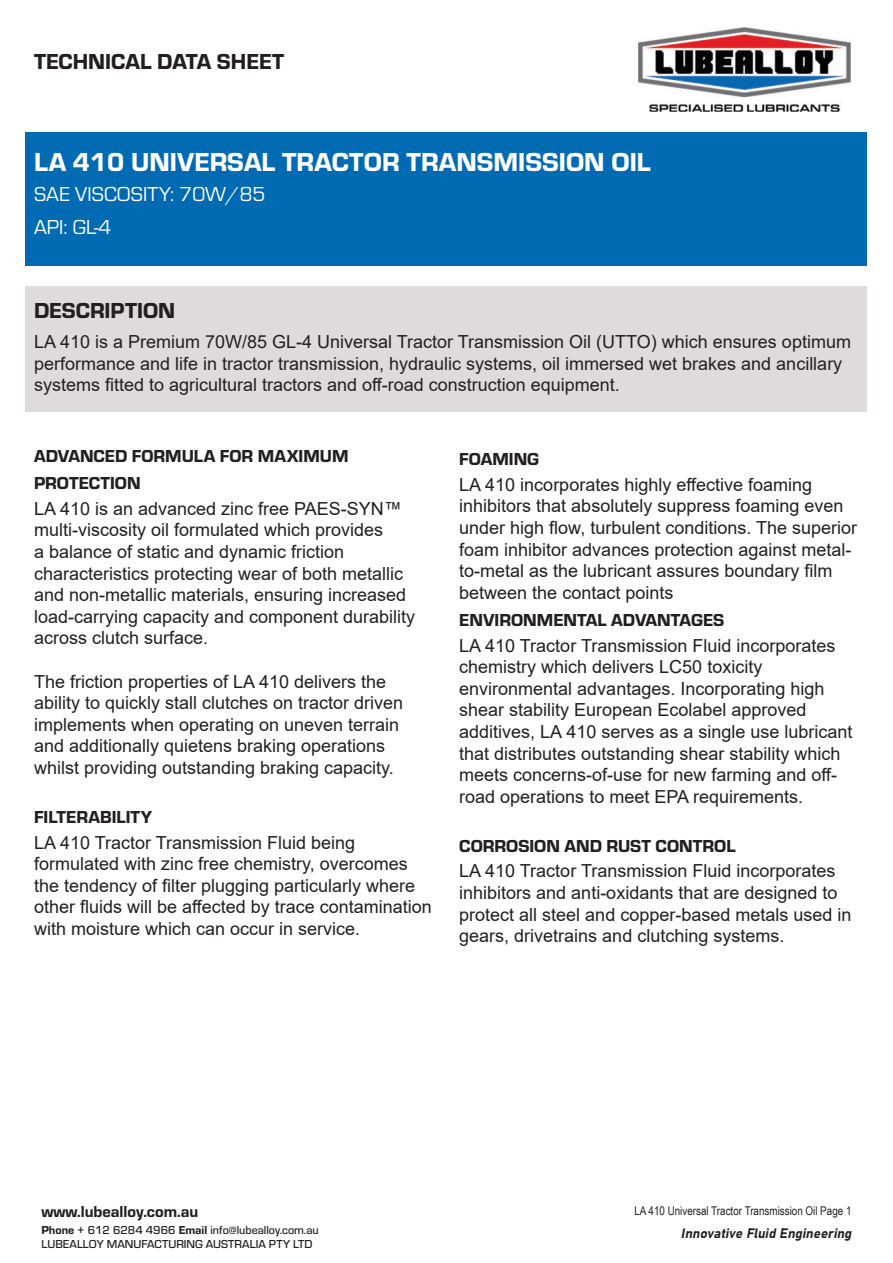
<style>
.page{position:relative;width:893px;height:1263px;background:#fff}
.page>*{position:absolute;margin:0;border:0;box-sizing:border-box;transform-origin:0 0}
.Sub_Header{font:27px "Eurostile Hea";color:#fff}
.Main_Header{font:22.5px "Eurostile Hea";color:#231f20}
.Sub_Header-2{font:22.5px "Eurostile Hea";color:#231f20}
.Sub_Header-3{font:21px "Eurostile";color:#fff}
.Body{font:18px/21.6px "Arial";color:#231f20}
.Sub_Header-4{font:18px/27px "Eurostile Hea";color:#231f20}
.t1{font:16.5px "Eurostile Hea";color:#231f20}
.t2{font:italic 13.5px "Bahnschrift";color:#231f20}
.t3{font:500 12px/14.4px "Eurostile";color:#231f20}
.t4{font:12px "Arial Narrow";color:#231f20}
.s1{font-family:"Eurostile Hea";font-weight:400}
</style>
<div class="page">
<img style="left:638px;top:28px;width:212px;height:83px">
<div style="left:26px;top:133px;width:841px;height:133px;background:#006ab2"></div>
<div style="left:26px;top:286px;width:841px;height:126px;background:#dfdbdb"></div>
<p class="Main_Header" style="left:34px;top:46px;width:252px">TECHNICAL DATA SHEET</p>
<p class="Sub_Header" style="left:34px;top:143px;width:618px">LA 410 UNIVERSAL TRACTOR TRANSMISSION OIL</p>
<p class="Sub_Header-3" style="left:34px;top:179px;width:233px">SAE VISCOSITY: 70W/85</p>
<p class="Sub_Header-3" style="left:34px;top:213px;width:79px">API: GL-4</p>
<p class="Sub_Header-2" style="left:34px;top:295px;width:143px">DESCRIPTION</p>
<p class="Body" style="left:34px;top:331px;width:818px">LA 410 is a Premium 70W/85 GL-4 Universal Tractor Transmission Oil (UTTO) which ensures optimum performance and life in tractor transmission, hydraulic systems, oil immersed wet brakes and ancillary systems fitted to agricultural tractors and off-road construction equipment.</p>
<p class="Sub_Header-4" style="left:34px;top:441px;width:316px">ADVANCED FORMULA FOR MAXIMUM<br>PROTECTION</p>
<p class="Body" style="left:34px;top:498px;width:383px">LA 410 is an advanced zinc free PAES-SYN™ multi-viscosity oil formulated which provides<br>a balance of static and dynamic friction characteristics protecting wear of both metallic and non-metallic materials, ensuring increased load-carrying capacity and component durability across clutch surface.</p>
<p class="Body" style="left:34px;top:670px;width:371px">The friction properties of LA 410 delivers the ability to quickly stall clutches on tractor driven implements when operating on uneven terrain and additionally quietens braking operations whilst providing outstanding braking capacity.</p>
<p class="Sub_Header-4" style="left:34px;top:802px;width:120px">FILTERABILITY</p>
<p class="Body" style="left:34px;top:831px;width:399px">LA 410 Tractor Transmission Fluid being formulated with zinc free chemistry, overcomes the tendency of filter plugging particularly where other fluids will be affected by trace contamination with moisture which can occur in service.</p>
<p class="Sub_Header-4" style="left:459px;top:444px;width:81px">FOAMING</p>
<p class="Body" style="left:459px;top:474px;width:399px">LA 410 incorporates highly effective foaming inhibitors that absolutely suppress foaming even under high flow, turbulent conditions. The superior foam inhibitor advances protection against metal&shy;to-metal as the lubricant assures boundary film between the contact points</p>
<p class="Sub_Header-4" style="left:459px;top:605px;width:267px">ENVIRONMENTAL ADVANTAGES</p>
<p class="Body" style="left:459px;top:634px;width:395px">LA 410 Tractor Transmission Fluid incorporates chemistry which delivers LC50 toxicity environmental advantages. Incorporating high shear stability European Ecolabel approved additives, LA 410 serves as a single use lubricant that distributes outstanding shear stability which meets concerns-of-use for new farming and off&shy;road operations to meet EPA requirements.</p>
<p class="Sub_Header-4" style="left:459px;top:831px;width:278px">CORROSION AND RUST CONTROL</p>
<p class="Body" style="left:459px;top:860px;width:394px">LA 410 Tractor Transmission Fluid incorporates inhibitors and anti-oxidants that are designed to protect all steel and copper-based metals used in gears, drivetrains and clutching systems.</p>
<p class="t1" style="left:41px;top:1200px;width:158px">www.lubealloy.com.au</p>
<p class="t3" style="left:41px;top:1222px;width:279px"><span class="s1">Phone</span> + 612 6284 4966 <span class="s1">Email</span> info@lubealloy.com.au<br>LUBEALLOY MANUFACTURING AUSTRALIA PTY LTD</p>
<p class="t4" style="left:634px;top:1202px;width:219px">LA 410 Universal Tractor Transmission Oil Page 1</p>
<p class="t2" style="left:681px;top:1223px;width:175px">Innovative Fluid Engineering</p>
</div>
